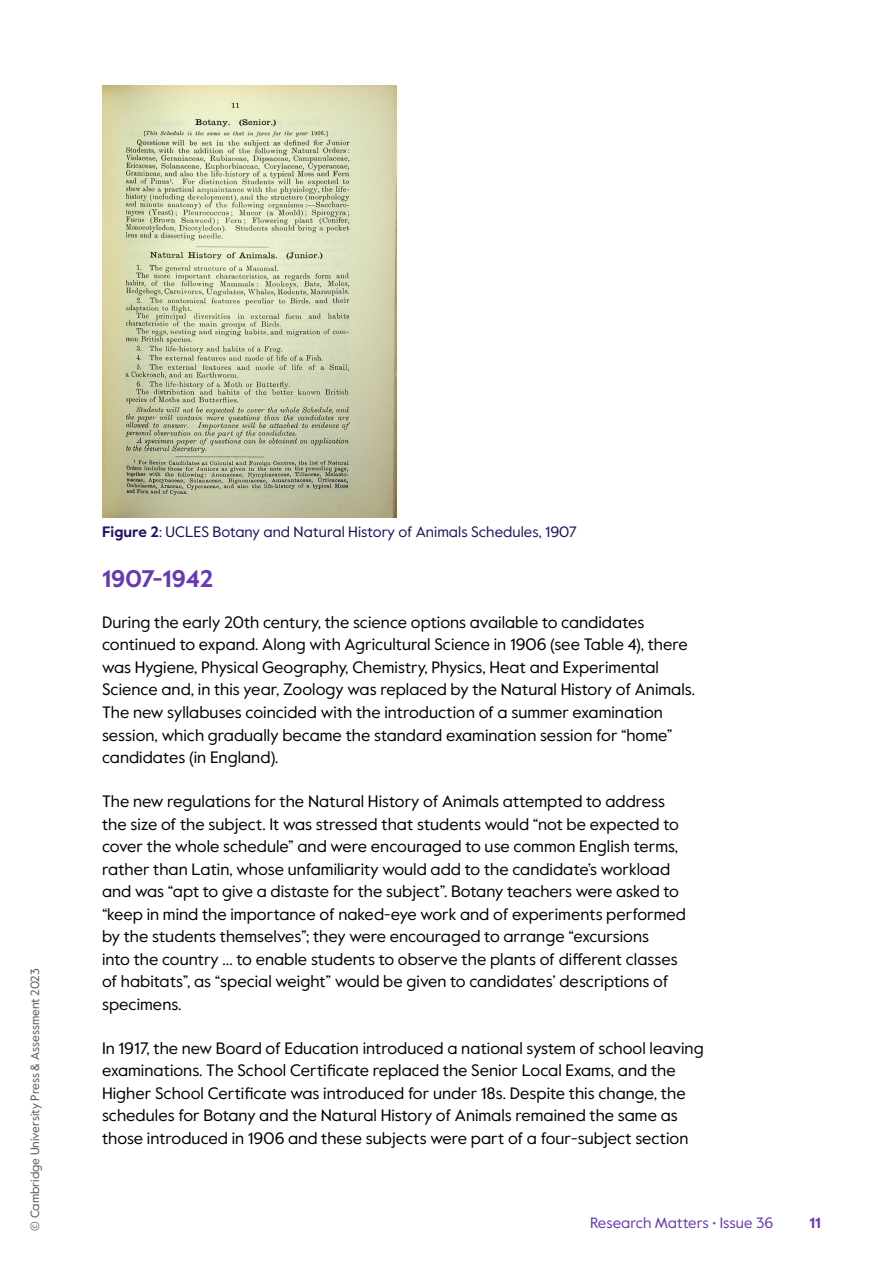
<style>
.page{position:relative;width:893px;height:1263px;background:#fff}
.page>*{position:absolute;margin:0;border:0;box-sizing:border-box;transform-origin:0 0}
.Heading_1{font:700 24px "Value Sans Pro";letter-spacing:.005em;color:#6638b6}
.P_Body{font:16.5px/22.5px "Value Sans Pro";color:#000}
.P_Table_and_figure_caption{font:15px "Value Sans Pro";letter-spacing:.005em;color:#250e62}
.t1{font:15px "Value Sans Pro";color:#6638b6}
.t2{font:700 15px "Value Sans Pro";color:#6638b6}
.t3{font:12px "Value Sans Pro";color:#575756}
.s1{font-weight:700}
</style>
<div class="page">
<img style="left:103px;top:85px;width:293px;height:432px">
<p class="t3" style="left:28px;top:1231px;width:264px;rotate:-90deg">© Cambridge University Press &amp; Assessment 2023</p>
<p class="P_Table_and_figure_caption" style="left:102px;top:523px;width:476px"><span class="s1">Figure 2</span>: UCLES Botany and Natural History of Animals Schedules, 1907</p>
<h2 class="Heading_1" style="left:102px;top:565px;width:113px">1907-1942</h2>
<p class="P_Body" style="left:102px;top:611px;width:594px">During the early 20th century, the science options available to candidates continued to expand. Along with Agricultural Science in 1906 (see Table 4), there was Hygiene, Physical Geography, Chemistry, Physics, Heat and Experimental Science and, in this year, Zoology was replaced by the Natural History of Animals.<br>The new syllabuses coincided with the introduction of a summer examination session, which gradually became the standard examination session for “home” candidates (in England).</p>
<p class="P_Body" style="left:102px;top:790px;width:585px">The new regulations for the Natural History of Animals attempted to address the size of the subject. It was stressed that students would “not be expected to cover the whole schedule” and were encouraged to use common English terms, rather than Latin, whose unfamiliarity would add to the candidate’s workload and was “apt to give a distaste for the subject”. Botany teachers were asked to “keep in mind the importance of naked-eye work and of experiments performed by the students themselves”; they were encouraged to arrange “excursions<br>into the country … to enable students to observe the plants of different classes of habitats”, as “special weight” would be given to candidates’ descriptions of specimens.</p>
<p class="P_Body" style="left:102px;top:1037px;width:603px">In 1917, the new Board of Education introduced a national system of school leaving examinations. The School Certificate replaced the Senior Local Exams, and the Higher School Certificate was introduced for under 18s. Despite this change, the schedules for Botany and the Natural History of Animals remained the same as those introduced in 1906 and these subjects were part of a four-subject section</p>
<p class="t1" style="left:590px;top:1213px;width:185px">Research Matters • Issue 36</p>
<p class="t2" style="left:809px;top:1213px;width:13px">11</p>
</div>
